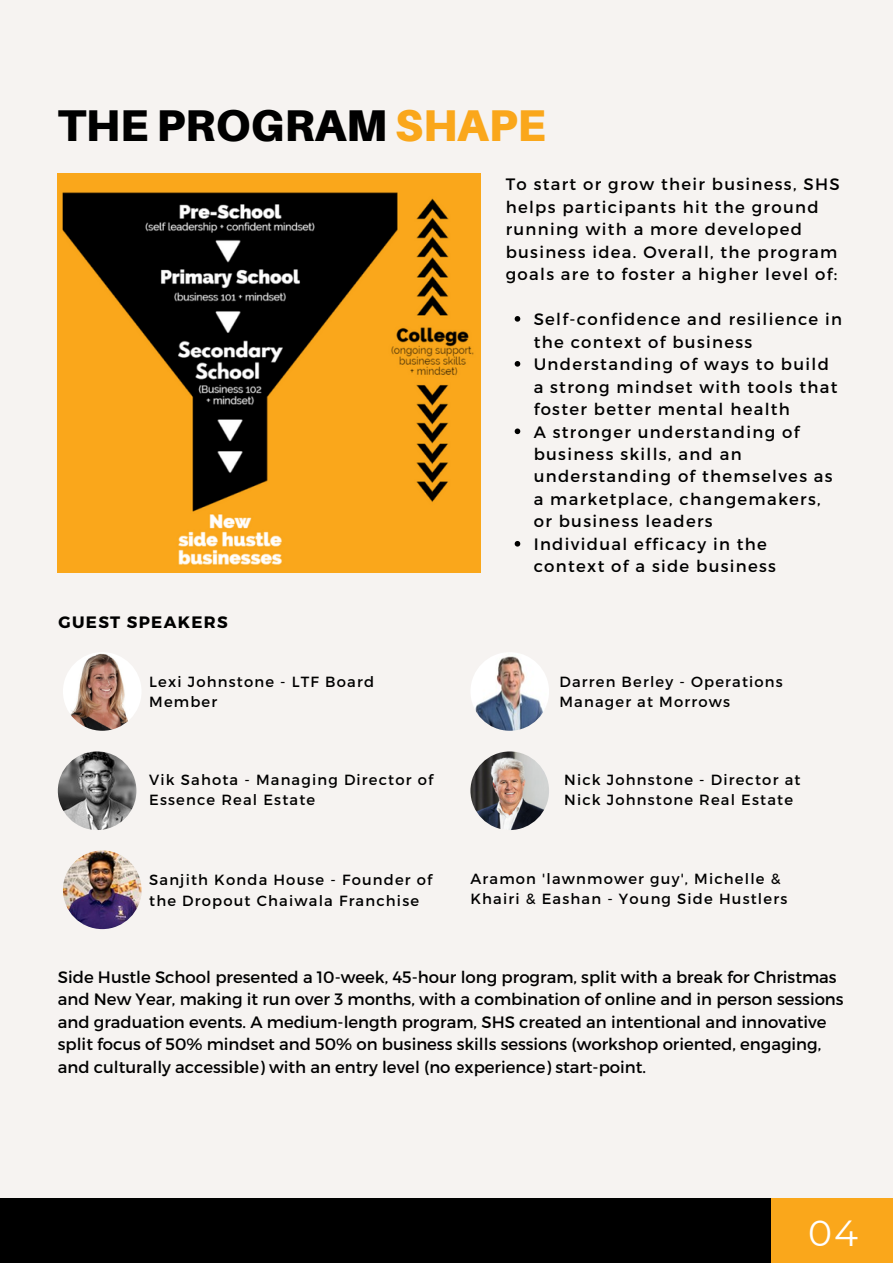
<style>
.page{position:relative;width:893px;height:1264px;background:#fff}
.page>*{position:absolute;margin:0;border:0;box-sizing:border-box;transform-origin:0 0}
.t1{font:900 44.55px "Aileron";color:#000}
.t2{font:36.15px "Montserrat";color:#fff}
.t3{font:16.5px/22.5px "Montserrat";letter-spacing:.08em;color:#000}
.t4{font:16.5px/22.5px "Montserrat";color:#000}
.t5{font:700 16.5px "Montserrat";letter-spacing:.08em;color:#000}
.t6{font:14.7px/20.2px "Montserrat";letter-spacing:.08em;color:#000}
.s1{color:#faa71b}
</style>
<div class="page">
<div style="left:0;top:0;width:892px;height:1262px;background:#f6f3f1"></div>
<img style="left:58px;top:174px;width:422px;height:399px">
<img style="left:63px;top:652px;width:78px;height:78px;border-radius:50%">
<img style="left:470px;top:652px;width:79px;height:78px;border-radius:50%">
<img style="left:470px;top:751px;width:79px;height:79px;border-radius:50%">
<img style="left:58px;top:751px;width:78px;height:79px;border-radius:50%">
<img style="left:63px;top:850px;width:78px;height:79px;border-radius:50%">
<div style="left:733px;top:1197px;width:159px;height:65px;background:#faa71b"></div>
<div style="left:0;top:1197px;width:770px;height:65px;background:#000"></div>
<svg style="left:514px;top:316px;width:6px;height:6px"></svg>
<svg style="left:514px;top:361px;width:6px;height:5px"></svg>
<svg style="left:514px;top:428px;width:6px;height:6px"></svg>
<svg style="left:514px;top:541px;width:6px;height:5px"></svg>
<h1 class="t1" style="left:58px;top:97px;width:489px">THE PROGRAM <span class="s1">SHAPE</span></h1>
<p class="t3" style="left:505px;top:172px;width:335px">To start or grow their business, SHS helps participants hit the ground running with a more developed business idea. Overall, the program goals are to foster a higher level of:</p>
<p class="t3" style="left:533px;top:307px;width:310px">Self-confidence and resilience in the context of business<br>Understanding of ways to build a strong mindset with tools that foster better mental health<br>A stronger understanding of business skills, and an understanding of themselves as a marketplace, changemakers, or business leaders<br>Individual efficacy in the<br>context of a side business</p>
<p class="t5" style="left:59px;top:611px;width:171px">GUEST SPEAKERS</p>
<p class="t6" style="left:149px;top:671px;width:226px">Lexi Johnstone - LTF Board<br>Member</p>
<p class="t6" style="left:559px;top:671px;width:225px">Darren Berley - Operations<br>Manager at Morrows</p>
<p class="t6" style="left:149px;top:768px;width:285px">Vik Sahota - Managing Director of<br>Essence Real Estate</p>
<p class="t6" style="left:564px;top:768px;width:238px">Nick Johnstone - Director at<br>Nick Johnstone Real Estate</p>
<p class="t6" style="left:149px;top:869px;width:285px">Sanjith Konda House - Founder of the Dropout Chaiwala Franchise</p>
<p class="t6" style="left:470px;top:867px;width:318px">Aramon 'lawnmower guy', Michelle &amp;<br>Khairi &amp; Eashan - Young Side Hustlers</p>
<p class="t4" style="left:58px;top:964px;width:787px">Side Hustle School presented a 10-week, 45-hour long program, split with a break for Christmas and New Year, making it run over 3 months, with a combination of online and in person sessions and graduation events. A medium-length program, SHS created an intentional and innovative split focus of 50% mindset and 50% on business skills sessions (workshop oriented, engaging, and culturally accessible) with an entry level (no experience) start-point.</p>
<h2 class="t2" style="left:808px;top:1210px;width:51px">04</h2>
</div>
